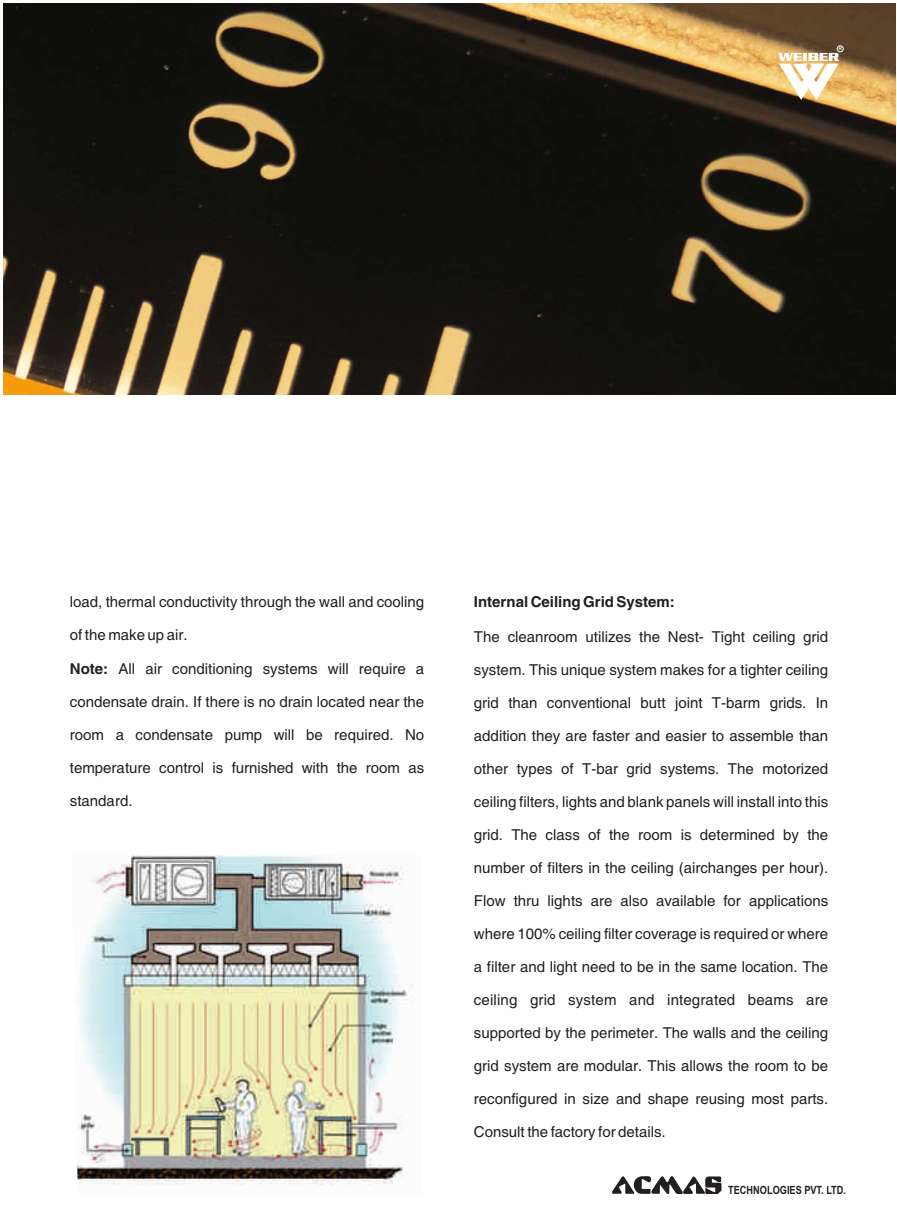
<style>
.page{position:relative;width:897px;height:1215px;background:#fff}
.page>*{position:absolute;margin:0;border:0;box-sizing:border-box;transform-origin:0 0}
.t1{font:15px/33px "Helvetica";color:#231f20;text-align:justify}
.t2{font:700 15px "Helvetica";color:#231f20}
.t3{font:700 11.4px "Arial";color:#231f20;scale:.81 1}
.t4{font:700 4.5px "Arial";color:#fff}
.s1{font-weight:700}
</style>
<div class="page">
<img style="left:3px;top:3px;width:892px;height:392px">
<svg style="left:612px;top:1176px;width:109px;height:18px"></svg>
<img style="left:77px;top:855px;width:336px;height:330px">
<svg style="left:778px;top:53px;width:61px;height:47px"></svg>
<div style="left:836px;top:45px;width:7px;height:7px;border:1px solid #fff;border-radius:50%"></div>
<p class="t4" style="left:838px;top:47px;width:5px">R</p>
<p class="t1" style="left:70px;top:586px;width:356px">load, thermal conductivity through the wall and cooling</p>
<p class="t1" style="left:70px;top:619px;width:119px">of the make up air.</p>
<p class="t1" style="left:70px;top:654px;width:356px"><span class="s1">Note:</span> All air conditioning systems will require a</p>
<p class="t1" style="left:70px;top:687px;width:356px">condensate drain. If there is no drain located near the</p>
<p class="t1" style="left:70px;top:720px;width:356px">room a condensate pump will be required. No temperature control is furnished with the room as standard.</p>
<p class="t2" style="left:474px;top:596px;width:202px">Internal Ceiling Grid System:</p>
<p class="t1" style="left:474px;top:621px;width:356px">The cleanroom utilizes the Nest- Tight ceiling grid system. This unique system makes for a tighter ceiling grid than conventional butt joint T-barm grids. In</p>
<p class="t1" style="left:474px;top:720px;width:356px">addition they are faster and easier to assemble than other types of T-bar grid systems. The motorized ceiling filters, lights and blank panels will install into this</p>
<p class="t1" style="left:474px;top:819px;width:356px">grid. The class of the room is determined by the number of filters in the ceiling (airchanges per hour).<br>Flow thru lights are also available for applications</p>
<p class="t1" style="left:474px;top:918px;width:356px">where 100% ceiling filter coverage is required or where</p>
<p class="t1" style="left:474px;top:951px;width:356px">a filter and light need to be in the same location. The ceiling grid system and integrated beams are</p>
<p class="t1" style="left:474px;top:1017px;width:356px">supported by the perimeter. The walls and the ceiling</p>
<p class="t1" style="left:474px;top:1050px;width:356px">grid system are modular. This allows the room to be reconfigured in size and shape reusing most parts.</p>
<p class="t1" style="left:474px;top:1116px;width:193px">Consult the factory for details.</p>
<p class="t3" style="left:728px;top:1186px;width:147px">TECHNOLOGIES PVT. LTD.</p>
</div>
